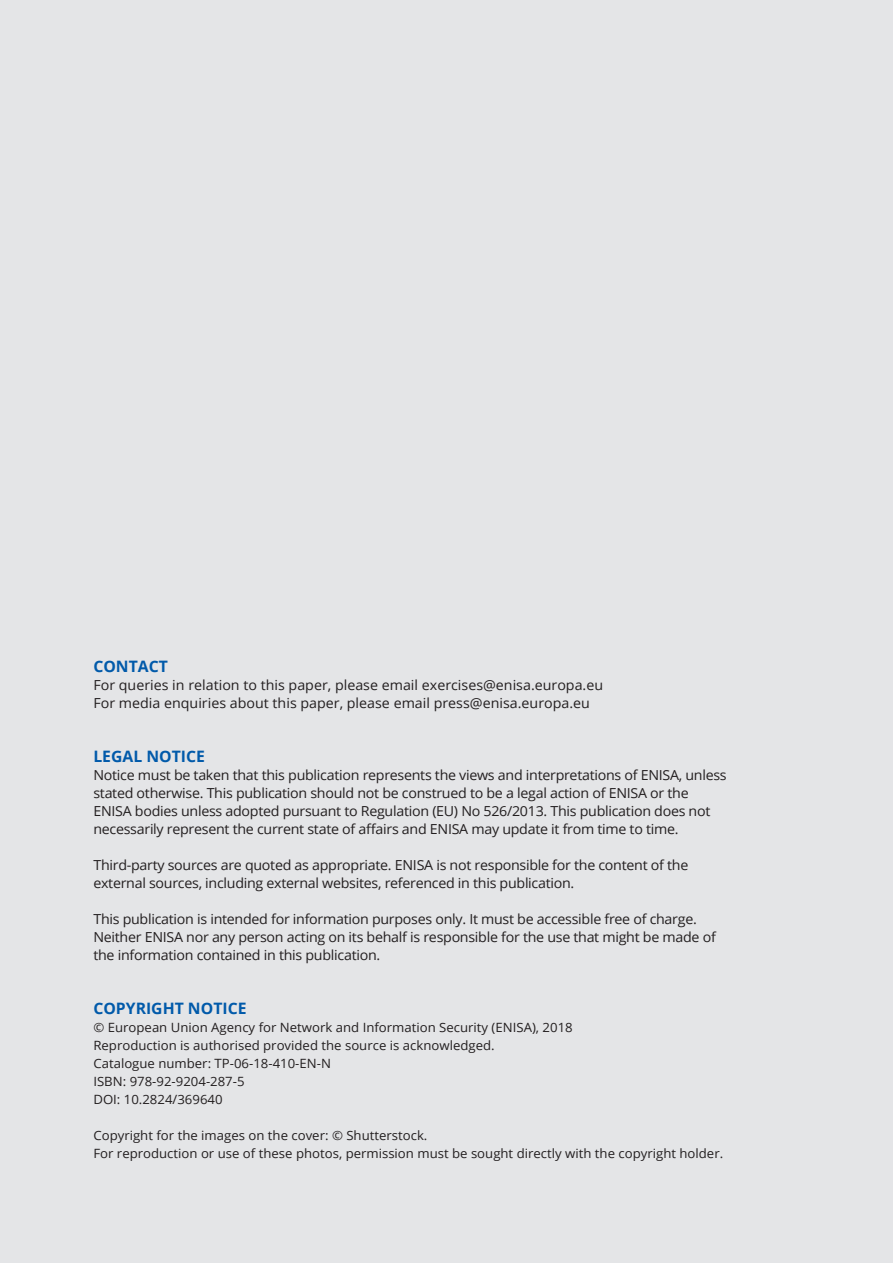
<style>
.page{position:relative;width:893px;height:1263px;background:#e4e5e7}
.page>*{position:absolute;margin:0;border:0;box-sizing:border-box;transform-origin:0 0}
.headline2{font:700 15.75px "Open Sans";color:#015aaa}
.text{font:13.8px/18px "Open Sans";letter-spacing:-.02em;color:#231f20}
.text-2{font:13.8px "Open Sans";color:#231f20}
.text-3{font:12.75px "Open Sans";color:#231f20}
</style>
<div class="page">
<p class="headline2" style="left:93px;top:655px;width:76px">CONTACT</p>
<p class="text-2" style="left:93px;top:675px;width:511px">For queries in relation to this paper, please email exercises@enisa.europa.eu</p>
<p class="text-2" style="left:93px;top:693px;width:498px">For media enquiries about this paper, please email press@enisa.europa.eu</p>
<p class="headline2" style="left:93px;top:745px;width:113px">LEGAL NOTICE</p>
<p class="text" style="left:93px;top:765px;width:635px">Notice must be taken that this publication represents the views and interpretations of ENISA, unless stated otherwise. This publication should not be construed to be a legal action of ENISA or the ENISA bodies unless adopted pursuant to Regulation (EU) No 526/2013. This publication does not necessarily represent the current state of affairs and ENISA may update it from time to time.</p>
<p class="text" style="left:93px;top:855px;width:596px">Third-party sources are quoted as appropriate. ENISA is not responsible for the content of the external sources, including external websites, referenced in this publication.</p>
<p class="text" style="left:93px;top:909px;width:624px">This publication is intended for information purposes only. It must be accessible free of charge.<br>Neither ENISA nor any person acting on its behalf is responsible for the use that might be made of the information contained in this publication.</p>
<p class="headline2" style="left:93px;top:997px;width:155px">COPYRIGHT NOTICE</p>
<p class="text-3" style="left:93px;top:1018px;width:481px">© European Union Agency for Network and Information Security (ENISA), 2018</p>
<p class="text-3" style="left:93px;top:1036px;width:403px">Reproduction is authorised provided the source is acknowledged.</p>
<p class="text-3" style="left:93px;top:1054px;width:239px">Catalogue number: TP-06-18-410-EN-N</p>
<p class="text-3" style="left:93px;top:1072px;width:153px">ISBN: 978-92-9204-287-5</p>
<p class="text-3" style="left:93px;top:1090px;width:131px">DOI: 10.2824/369640</p>
<p class="text-3" style="left:93px;top:1126px;width:335px">Copyright for the images on the cover: © Shutterstock.</p>
<p class="text-3" style="left:93px;top:1144px;width:631px">For reproduction or use of these photos, permission must be sought directly with the copyright holder.</p>
</div>
